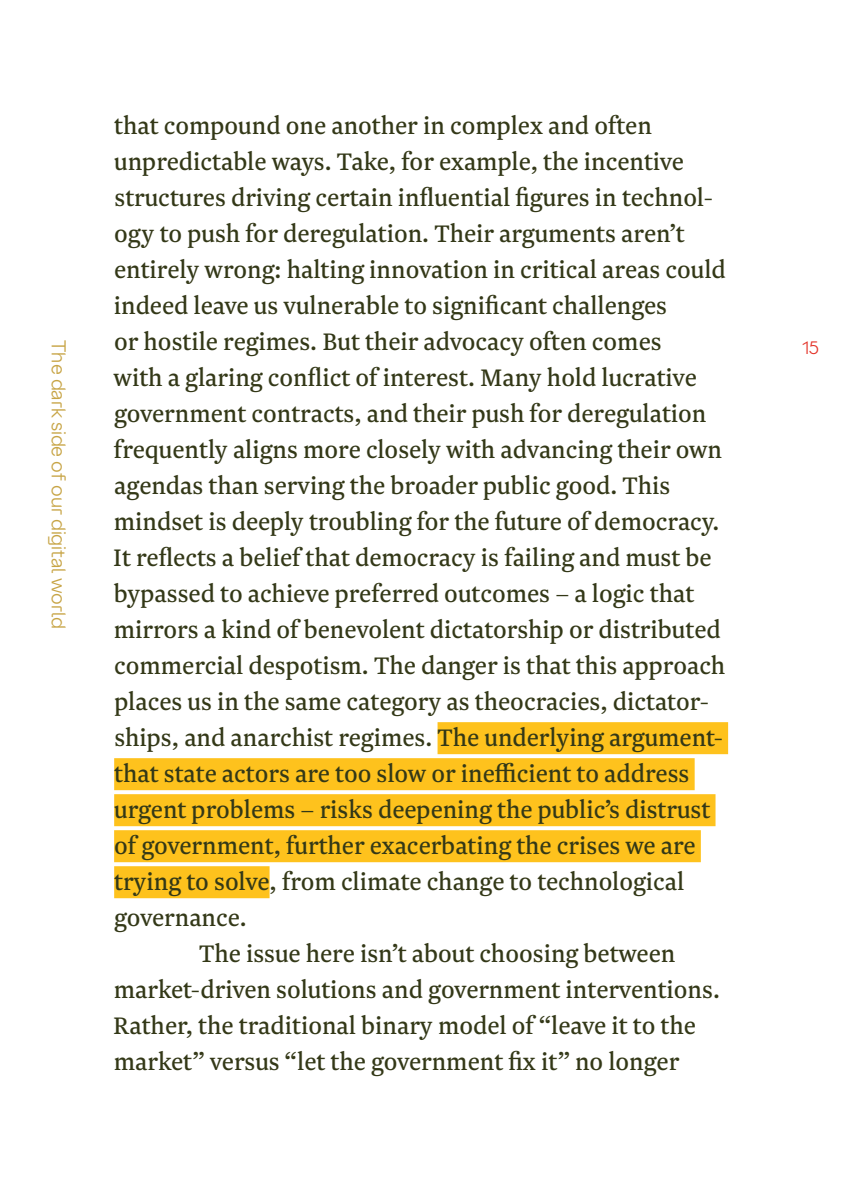
<style>
.page{position:relative;width:842px;height:1191px;background:#fff}
.page>*{position:absolute;margin:0;border:0;box-sizing:border-box;transform-origin:0 0}
.t1{font:28px/36px "Newzald";color:#333817}
.t2{font:20px "Holograph Sans Regular Beta 09";color:#c7a445}
.t3{font:18px "Holograph Sans Regular Beta 09";color:#e3352b}
</style>
<div class="page">
<div style="left:437px;top:722px;width:291px;height:32px;background:#fec21d"></div>
<div style="left:114px;top:758px;width:581px;height:32px;background:#fec21d"></div>
<div style="left:114px;top:794px;width:601px;height:32px;background:#fec21d"></div>
<div style="left:114px;top:830px;width:587px;height:32px;background:#fec21d"></div>
<div style="left:114px;top:866px;width:156px;height:32px;background:#fec21d"></div>
<p class="t2" style="left:71px;top:340px;width:290px;rotate:90deg">The dark side of our digital world</p>
<p class="t1" style="left:114px;top:107px;width:613px">that compound one another in complex and often unpredictable ways. Take, for example, the incentive structures driving certain influential figures in technol&shy;ogy to push for deregulation. Their arguments aren’t entirely wrong: halting innovation in critical areas could indeed leave us vulnerable to significant challenges</p>
<p class="t1" style="left:113px;top:323px;width:613px">or hostile regimes. But their advocacy often comes<br>with a glaring conflict of interest. Many hold lucrative government contracts, and their push for deregulation frequently aligns more closely with advancing their own agendas than serving the broader public good. This mindset is deeply troubling for the future of democracy.<br>It reflects a belief that democracy is failing and must be bypassed to achieve preferred outcomes – a logic that mirrors a kind of benevolent dictatorship or distributed commercial despotism. The danger is that this approach places us in the same category as theocracies, dictator&shy;ships, and anarchist regimes. The underlying argument&shy;that state actors are too slow or inefficient to address urgent problems – risks deepening the public’s distrust of government, further exacerbating the crises we are trying to solve, from climate change to technological governance.</p>
<p class="t1" style="left:113px;top:935px;width:608px;text-indent:86px">The issue here isn’t about choosing between market-driven solutions and government interventions.<br>Rather, the traditional binary model of “leave it to the market” versus “let the government fix it” no longer</p>
<p class="t3" style="left:802px;top:337px;width:19px">15</p>
</div>
